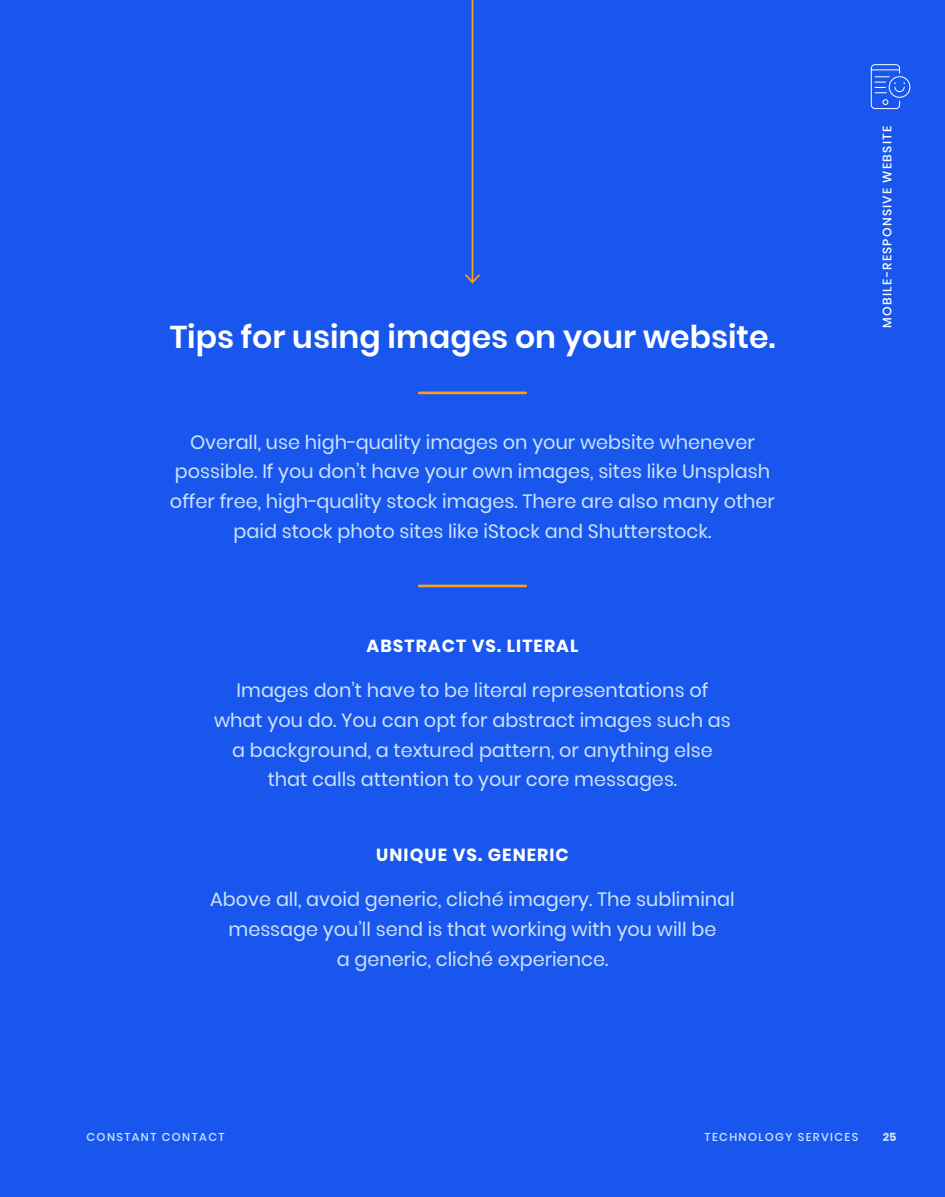
<style>
.page{position:relative;width:945px;height:1197px;background:#1856ed}
.page>*{position:absolute;margin:0;border:0;box-sizing:border-box;transform-origin:0 0}
.t1{font:600 31.5px "Poppins";color:#fff}
.t2{font:19.25px/29.8px "Poppins";color:#cde4ff;text-align:center}
.t3{font:700 17.5px "Poppins";letter-spacing:.06em;color:#fff}
.t4{font:500 12.25px "Poppins";letter-spacing:.1em;color:#fff}
.t5{font:500 11.38px "Poppins";letter-spacing:.12em;color:#cde4ff}
.t6{font:700 11.38px "Poppins";color:#cde4ff}
</style>
<div class="page">
<div style="left:889px;top:76px;width:21px;height:22px;border:1px solid #fff;border-radius:50%"></div>
<svg style="left:870px;top:64px;width:35px;height:45px"></svg>
<hr style="left:419px;top:392px;width:107px;height:2px;background:#ff9e1a">
<hr style="left:419px;top:585px;width:107px;height:2px;background:#ff9e1a">
<hr style="left:472px;top:0;width:1px;height:282px;background:#ff9e1a">
<svg style="left:465px;top:273px;width:15px;height:11px"></svg>
<h1 class="t1" style="left:170px;top:319px;width:607px">Tips for using images on your website.</h1>
<p class="t2" style="left:170px;top:427px;width:607px">Overall, use high-quality images on your website whenever possible. If you don’t have your own images, sites like Unsplash offer free, high-quality stock images. There are also many other paid stock photo sites like iStock and Shutterstock.</p>
<p class="t3" style="left:367px;top:635px;width:213px">ABSTRACT VS. LITERAL</p>
<p class="t2" style="left:214px;top:676px;width:518px">Images don’t have to be literal representations of what you do. You can opt for abstract images such as a background, a textured pattern, or anything else that calls attention to your core messages.</p>
<p class="t3" style="left:376px;top:845px;width:194px">UNIQUE VS. GENERIC</p>
<p class="t2" style="left:210px;top:885px;width:526px">Above all, avoid generic, cliché imagery. The subliminal message you’ll send is that working with you will be<br>a generic, cliché experience.</p>
<p class="t4" style="left:880px;top:328px;width:203px;rotate:-90deg">MOBILE-RESPONSIVE WEBSITE</p>
<p class="t5" style="left:87px;top:1130px;width:139px">CONSTANT CONTACT</p>
<p class="t5" style="left:705px;top:1130px;width:155px">TECHNOLOGY SERVICES</p>
<p class="t6" style="left:883px;top:1130px;width:15px">25</p>
</div>
